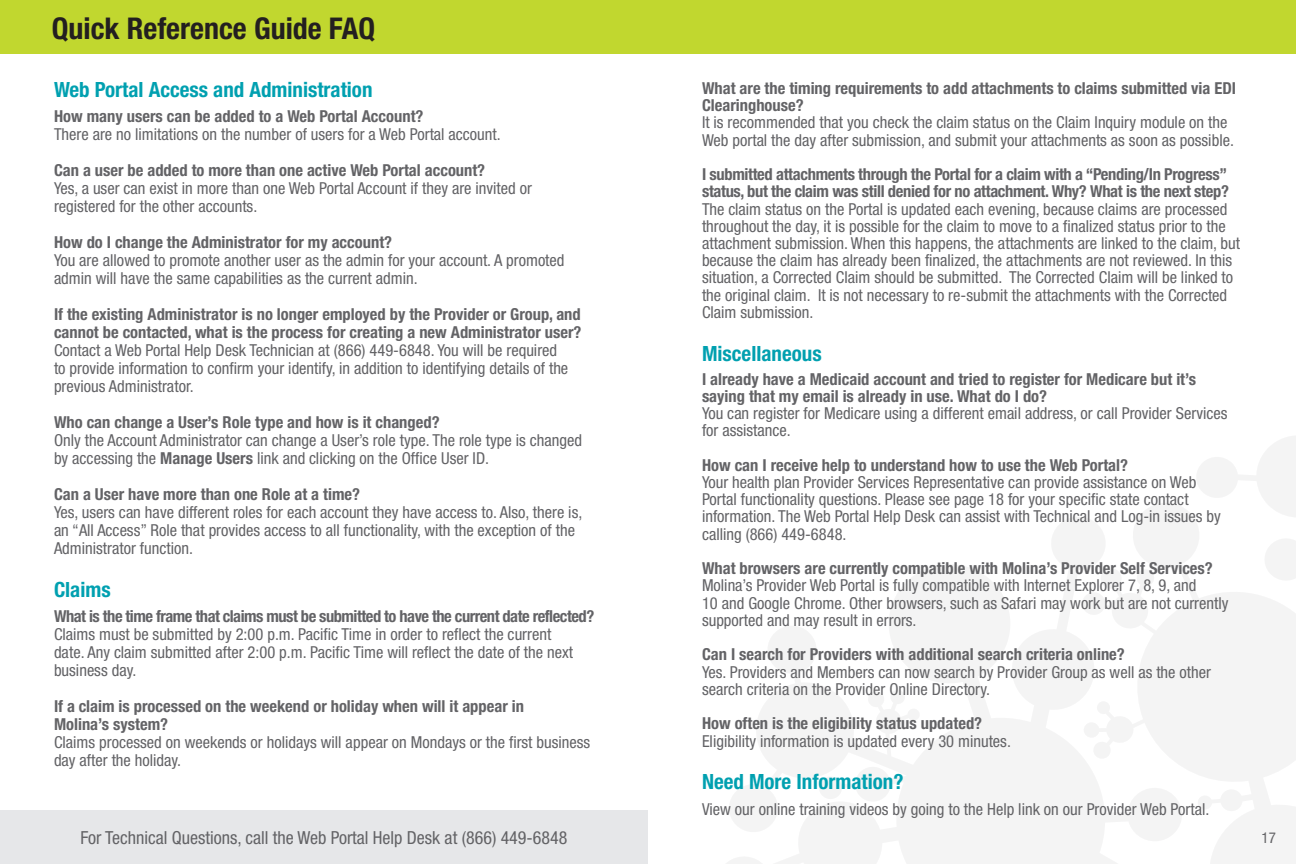
<style>
.page{position:relative;width:1296px;height:864px;background:#fff}
.page>*{position:absolute;margin:0;border:0;box-sizing:border-box;transform-origin:0 0}
.t1{font:700 condensed 30px "Helvetica Neue";color:#231f20}
.t2{font:700 condensed 21px "Helvetica Neue";color:#00a0b0}
.t3{font:condensed 18px "Helvetica Neue";color:#636366}
.t4{font:condensed 16.5px/17.2px "Helvetica Neue";color:#636366}
.t5{font:700 condensed 16.5px/18px "Helvetica Neue";color:#636366}
.t6{font:700 condensed 16.5px/17.2px "Helvetica Neue";letter-spacing:-.02em;color:#636366}
.t7{font:700 condensed 16.5px "Helvetica Neue";letter-spacing:-.03em;color:#636366}
.t8{font:condensed 15px "Helvetica Neue";color:#636366}
.s1{font-weight:700}
</style>
<div class="page">
<svg style="left:727px;top:436px;width:569px;height:428px"></svg>
<div style="left:0;top:810px;width:648px;height:54px;background:#e6e7e9"></div>
<div style="left:0;top:0;width:1296px;height:54px;background:#c1d72f"></div>
<h2 class="t1" style="left:52px;top:11px;width:325px">Quick Reference Guide FAQ</h2>
<h3 class="t2" style="left:54px;top:77px;width:320px">Web Portal Access and Administration</h3>
<p class="t5" style="left:54px;top:107px;width:371px">How many users can be added to a Web Portal Account?</p>
<p class="t4" style="left:54px;top:125px;width:448px">There are no limitations on the number of users for a Web Portal account.</p>
<p class="t5" style="left:54px;top:161px;width:433px">Can a user be added to more than one active Web Portal account?</p>
<p class="t4" style="left:54px;top:179px;width:480px;line-height:18px">Yes, a user can exist in more than one Web Portal Account if they are invited or registered for the other accounts.</p>
<p class="t5" style="left:54px;top:233px;width:340px">How do I change the Administrator for my account?</p>
<p class="t4" style="left:54px;top:251px;width:512px;line-height:18px">You are allowed to promote another user as the admin for your account. A promoted admin will have the same capabilities as the current admin.</p>
<p class="t5" style="left:54px;top:305px;width:529px">If the existing Administrator is no longer employed by the Provider or Group, and cannot be contacted, what is the process for creating a new Administrator user?</p>
<p class="t4" style="left:54px;top:341px;width:516px;line-height:18px">Contact a Web Portal Help Desk Technician at (866) 449-6848. You will be required to provide information to confirm your identify, in addition to identifying details of the previous Administrator.</p>
<p class="t5" style="left:54px;top:413px;width:387px">Who can change a User’s Role type and how is it changed?</p>
<p class="t4" style="left:54px;top:431px;width:530px;line-height:18px">Only the Account Administrator can change a User’s role type. The role type is changed by accessing the <span class="s1">Manage Users</span> link and clicking on the Office User ID.</p>
<p class="t5" style="left:54px;top:485px;width:308px">Can a User have more than one Role at a time?</p>
<p class="t4" style="left:54px;top:503px;width:530px;line-height:18px">Yes, users can have different roles for each account they have access to. Also, there is, an “All Access” Role that provides access to all functionality, with the exception of the<br>Administrator function.</p>
<h3 class="t2" style="left:54px;top:577px;width:58px">Claims</h3>
<p class="t7" style="left:54px;top:606px;width:542px">What is the time frame that claims must be submitted to have the current date reflected?</p>
<p class="t4" style="left:54px;top:625px;width:521px;line-height:18px">Claims must be submitted by 2:00 p.m. Pacific Time in order to reflect the current date. Any claim submitted after 2:00 p.m. Pacific Time will reflect the date of the next business day.</p>
<p class="t5" style="left:54px;top:697px;width:472px">If a claim is processed on the weekend or holiday when will it appear in<br>Molina’s system?</p>
<p class="t4" style="left:54px;top:733px;width:538px;line-height:18px">Claims processed on weekends or holidays will appear on Mondays or the first business day after the holiday.</p>
<p class="t3" style="left:81px;top:827px;width:488px">For Technical Questions, call the Web Portal Help Desk at (866) 449-6848</p>
<p class="t5" style="left:702px;top:79px;width:536px;line-height:17.2px">What are the timing requirements to add attachments to claims submitted via EDI<br>Clearinghouse?</p>
<p class="t4" style="left:702px;top:114px;width:533px">It is recommended that you check the claim status on the Claim Inquiry module on the<br>Web portal the day after submission, and submit your attachments as soon as possible.</p>
<p class="t6" style="left:702px;top:165px;width:529px">I submitted attachments through the Portal for a claim with a “Pending/In Progress” status, but the claim was still denied for no attachment. Why? What is the next step?</p>
<p class="t4" style="left:702px;top:200px;width:540px">The claim status on the Portal is updated each evening, because claims are processed throughout the day, it is possible for the claim to move to a finalized status prior to the attachment submission. When this happens, the attachments are linked to the claim, but because the claim has already been finalized, the attachments are not reviewed. In this situation, a Corrected Claim should be submitted. The Corrected Claim will be linked to the original claim. It is not necessary to re-submit the attachments with the Corrected Claim submission.</p>
<h3 class="t2" style="left:702px;top:340px;width:121px">Miscellaneous</h3>
<p class="t5" style="left:702px;top:370px;width:496px;line-height:17.2px">I already have a Medicaid account and tried to register for Medicare but it’s saying that my email is already in use. What do I do?</p>
<p class="t4" style="left:702px;top:404px;width:527px">You can register for Medicare using a different email address, or call Provider Services for assistance.</p>
<p class="t5" style="left:702px;top:456px;width:428px">How can I receive help to understand how to use the Web Portal?</p>
<p class="t4" style="left:702px;top:473px;width:520px">Your health plan Provider Services Representative can provide assistance on Web Portal functionality questions. Please see page 18 for your specific state contact information. The Web Portal Help Desk can assist with Technical and Log-in issues by calling (866) 449-6848.</p>
<p class="t5" style="left:702px;top:559px;width:512px">What browsers are currently compatible with Molina’s Provider Self Services?</p>
<p class="t4" style="left:702px;top:577px;width:528px">Molina’s Provider Web Portal is fully compatible with Internet Explorer 7, 8, 9, and<br>10 and Google Chrome. Other browsers, such as Safari may work but are not currently supported and may result in errors.</p>
<p class="t5" style="left:702px;top:645px;width:424px">Can I search for Providers with additional search criteria online?</p>
<p class="t4" style="left:702px;top:663px;width:511px">Yes. Providers and Members can now search by Provider Group as well as the other search criteria on the Provider Online Directory.</p>
<p class="t5" style="left:702px;top:714px;width:282px">How often is the eligibility status updated?</p>
<p class="t4" style="left:702px;top:732px;width:310px">Eligibility information is updated every 30 minutes.</p>
<h3 class="t2" style="left:702px;top:769px;width:203px">Need More Information?</h3>
<p class="t4" style="left:702px;top:801px;width:509px">View our online training videos by going to the Help link on our Provider Web Portal.</p>
<p class="t8" style="left:1262px;top:829px;width:16px">17</p>
</div>
